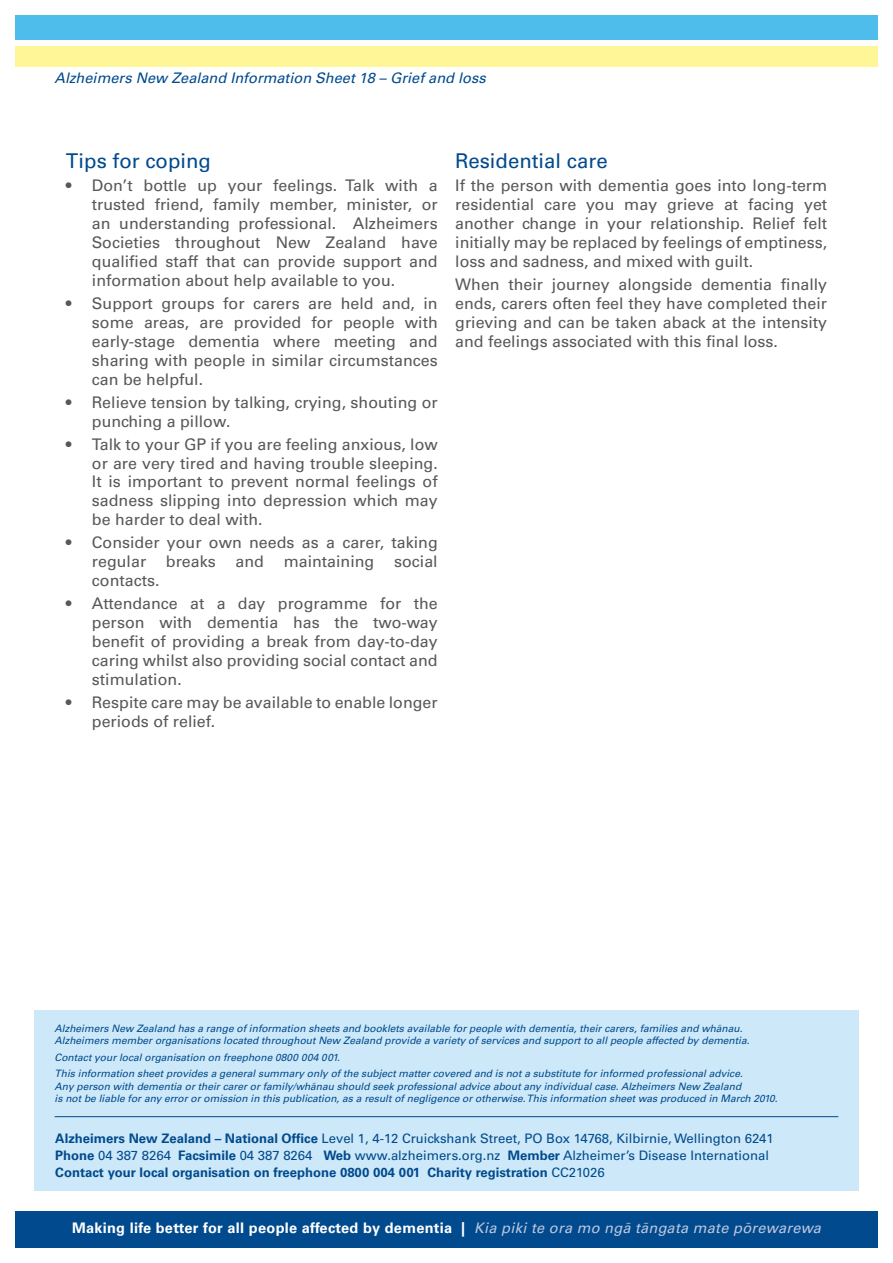
<style>
.page{position:relative;width:893px;height:1263px;background:#fff}
.page>*{position:absolute;margin:0;border:0;box-sizing:border-box;transform-origin:0 0}
.t1{font:20.4px "Univers";color:#004a8d}
.t2{font:16.05px/18.9px "Univers";color:#57585a;text-align:justify}
.t3{font:700 14.55px "Univers";letter-spacing:.02em;color:#fff}
.t4{font:italic 14.55px "Univers";color:#004a8d}
.t5{font:13.05px "Univers";color:#004a8d}
.t6{font:700 13.05px "Univers";color:#004a8d}
.ALZ_IS_body{font:italic 10.2px/12.3px "Univers";color:#004a8d}
.s1{font-weight:700}
.s2{font-weight:400}
.s3{font-weight:400;font-style:italic;color:#bfc7e0}
</style>
<div class="page">
<div style="left:1px;top:7px;width:891px;height:33px;background:#4fbdec"></div>
<div style="left:1px;top:46px;width:891px;height:20px;background:#fff698"></div>
<div style="left:1px;top:1211px;width:891px;height:45px;background:#004a8d"></div>
<div style="left:34px;top:1010px;width:825px;height:180px;background:#cde8f8"></div>
<hr style="left:55px;top:1116px;width:783px;height:1px;background:#004a8d">
<div style="left:0;top:0;width:893px;height:1263px;border:15px solid #fff"></div>
<p class="t4" style="left:55px;top:70px;width:433px">Alzheimers New Zealand Information Sheet 18 – Grief and loss</p>
<p class="t1" style="left:66px;top:149px;width:147px">Tips for coping</p>
<p class="t2" style="left:92px;top:176px;width:347px;text-indent:-26px">• Don’t bottle up your feelings. Talk with a trusted friend, family member, minister, or an understanding professional. Alzheimers Societies throughout New Zealand have qualified staff that can provide support and information about help available to you.</p>
<p class="t2" style="left:92px;top:294px;width:347px;text-indent:-26px">• Support groups for carers are held and, in some areas, are provided for people with early-stage dementia where meeting and sharing with people in similar circumstances can be helpful.</p>
<p class="t2" style="left:92px;top:393px;width:347px;text-indent:-26px">• Relieve tension by talking, crying, shouting or punching a pillow.</p>
<p class="t2" style="left:92px;top:435px;width:347px;text-indent:-26px">• Talk to your GP if you are feeling anxious, low or are very tired and having trouble sleeping.<br>It is important to prevent normal feelings of sadness slipping into depression which may be harder to deal with.</p>
<p class="t2" style="left:92px;top:533px;width:347px;text-indent:-26px">• Consider your own needs as a carer, taking regular breaks and maintaining social contacts.</p>
<p class="t2" style="left:92px;top:594px;width:347px;text-indent:-26px">• Attendance at a day programme for the person with dementia has the two-way benefit of providing a break from day-to-day caring whilst also providing social contact and stimulation.</p>
<p class="t2" style="left:92px;top:693px;width:347px;text-indent:-26px">• Respite care may be available to enable longer periods of relief.</p>
<p class="t1" style="left:455px;top:149px;width:154px">Residential care</p>
<p class="t2" style="left:455px;top:176px;width:373px">If the person with dementia goes into long-term residential care you may grieve at facing yet another change in your relationship. Relief felt initially may be replaced by feelings of emptiness, loss and sadness, and mixed with guilt.</p>
<p class="t2" style="left:455px;top:275px;width:373px">When their journey alongside dementia finally ends, carers often feel they have completed their grieving and can be taken aback at the intensity and feelings associated with this final loss.</p>
<p class="ALZ_IS_body" style="left:55px;top:1022px;width:696px">Alzheimers New Zealand has a range of information sheets and booklets available for people with dementia, their carers, families and wh¯anau.<br>Alzheimers member organisations located throughout New Zealand provide a variety of services and support to all people affected by dementia.</p>
<p class="ALZ_IS_body" style="left:55px;top:1051px;width:287px">Contact your local organisation on freephone 0800 004 001.</p>
<p class="ALZ_IS_body" style="left:55px;top:1067px;width:725px">This information sheet provides a general summary only of the subject matter covered and is not a substitute for informed professional advice.<br>Any person with dementia or their carer or family/wh¯anau should seek professional advice about any individual case. Alzheimers New Zealand<br>is not be liable for any error or omission in this publication, as a result of negligence or otherwise. This information sheet was produced in March 2010.</p>
<p class="t5" style="left:55px;top:1130px;width:720px"><span class="s1">Alzheimers New Zealand – National Office</span> Level 1, 4-12 Cruickshank Street, PO Box 14768, Kilbirnie, Wellington 6241</p>
<p class="t5" style="left:55px;top:1147px;width:715px"><span class="s1">Phone</span> 04 387 8264 <span class="s1">Facsimile</span> 04 387 8264 <span class="s1">Web</span> www.alzheimers.org.nz <span class="s1">Member</span> Alzheimer’s Disease International</p>
<p class="t6" style="left:55px;top:1165px;width:551px">Contact your local organisation on freephone 0800 004 001 Charity registration <span class="s2">CC21026</span></p>
<p class="t3" style="left:72px;top:1219px;width:750px">Making life better for all people affected by dementia | <span class="s3">Kia piki te ora mo ng ¯a t ¯angata mate p ¯orewarewa</span></p>
</div>
